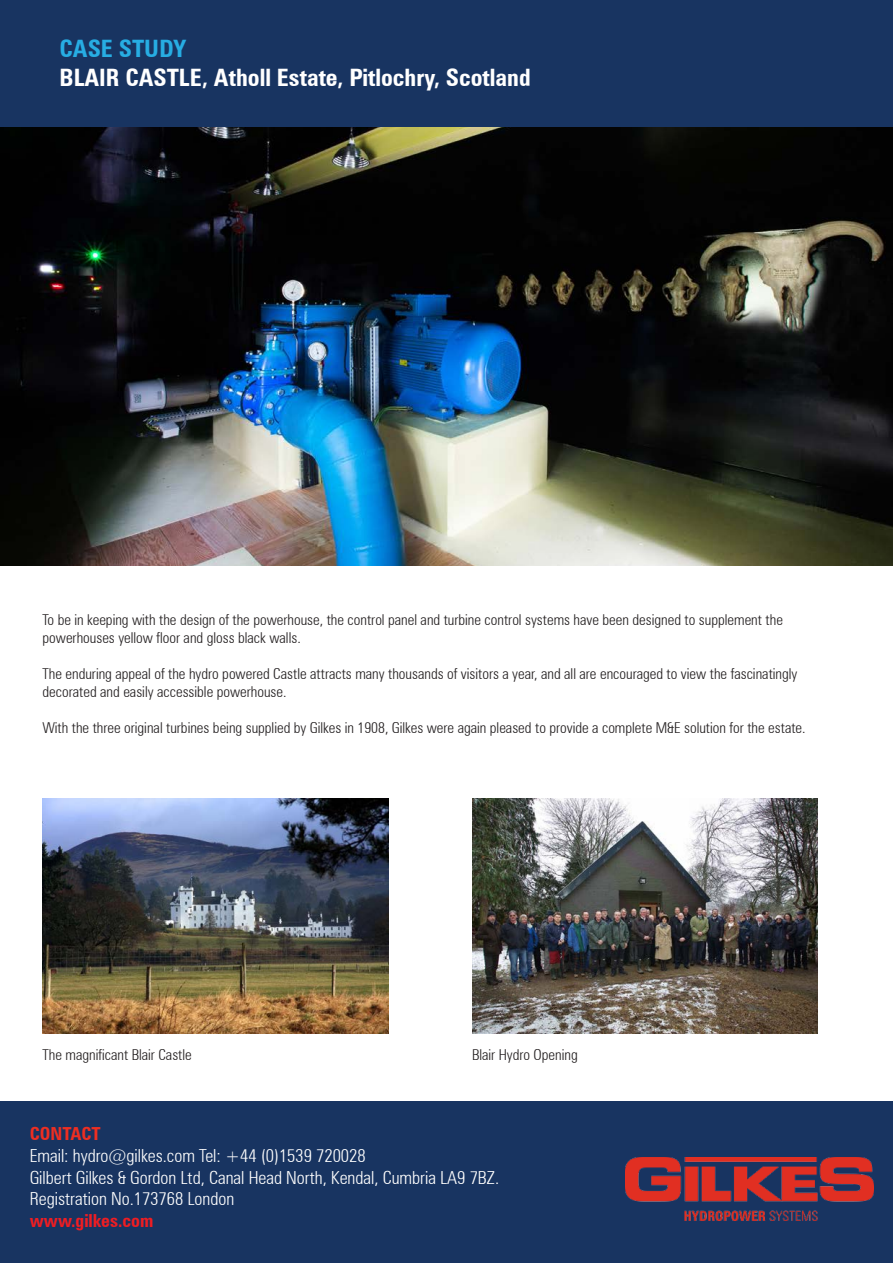
<style>
.page{position:relative;width:893px;height:1263px;background:#fff}
.page>*{position:absolute;margin:0;border:0;box-sizing:border-box;transform-origin:0 0}
.t1{font:700 condensed 24px "Zurich BT";color:#fff}
.t2{font:700 condensed 24px "Zurich BT";color:#27ade3}
.t3{font:300 condensed 18px "Zurich BT";color:#fff}
.t4{font:700 condensed 18px "Zurich BT";color:#ee1d23}
.t5{font:700 condensed 18px "Zurich BT";color:#ee2e22}
.t6{font:300 condensed 15px/18px "Zurich BT";color:#231f20}
</style>
<div class="page">
<div style="left:0;top:1101px;width:893px;height:162px;background:#183461"></div>
<div style="left:0;top:0;width:893px;height:128px;background:#183461"></div>
<img style="left:625px;top:1157px;width:248px;height:63px">
<img style="left:0;top:128px;width:893px;height:438px">
<img style="left:43px;top:798px;width:345px;height:235px">
<img style="left:472px;top:798px;width:346px;height:235px">
<p class="t2" style="left:60px;top:34px;width:128px">CASE STUDY</p>
<p class="t1" style="left:60px;top:63px;width:473px">BLAIR CASTLE, Atholl Estate, Pitlochry, Scotland</p>
<p class="t6" style="left:43px;top:610px;width:742px">To be in keeping with the design of the powerhouse, the control panel and turbine control systems have been designed to supplement the powerhouses yellow floor and gloss black walls.</p>
<p class="t6" style="left:43px;top:664px;width:756px">The enduring appeal of the hydro powered Castle attracts many thousands of visitors a year, and all are encouraged to view the fascinatingly decorated and easily accessible powerhouse.</p>
<p class="t6" style="left:43px;top:718px;width:765px">With the three original turbines being supplied by Gilkes in 1908, Gilkes were again pleased to provide a complete M&amp;E solution for the estate.</p>
<p class="t6" style="left:43px;top:1046px;width:151px">The magnificant Blair Castle</p>
<p class="t6" style="left:472px;top:1046px;width:107px">Blair Hydro Opening</p>
<p class="t5" style="left:30px;top:1123px;width:72px">CONTACT</p>
<p class="t3" style="left:30px;top:1144px;width:337px">Email: hydro@gilkes.com Tel: +44 (0)1539 720028</p>
<p class="t3" style="left:30px;top:1166px;width:471px">Gilbert Gilkes &amp; Gordon Ltd, Canal Head North, Kendal, Cumbria LA9 7BZ.</p>
<p class="t3" style="left:30px;top:1188px;width:206px">Registration No.173768 London</p>
<p class="t4" style="left:30px;top:1209px;width:125px">www.gilkes.com</p>
</div>
